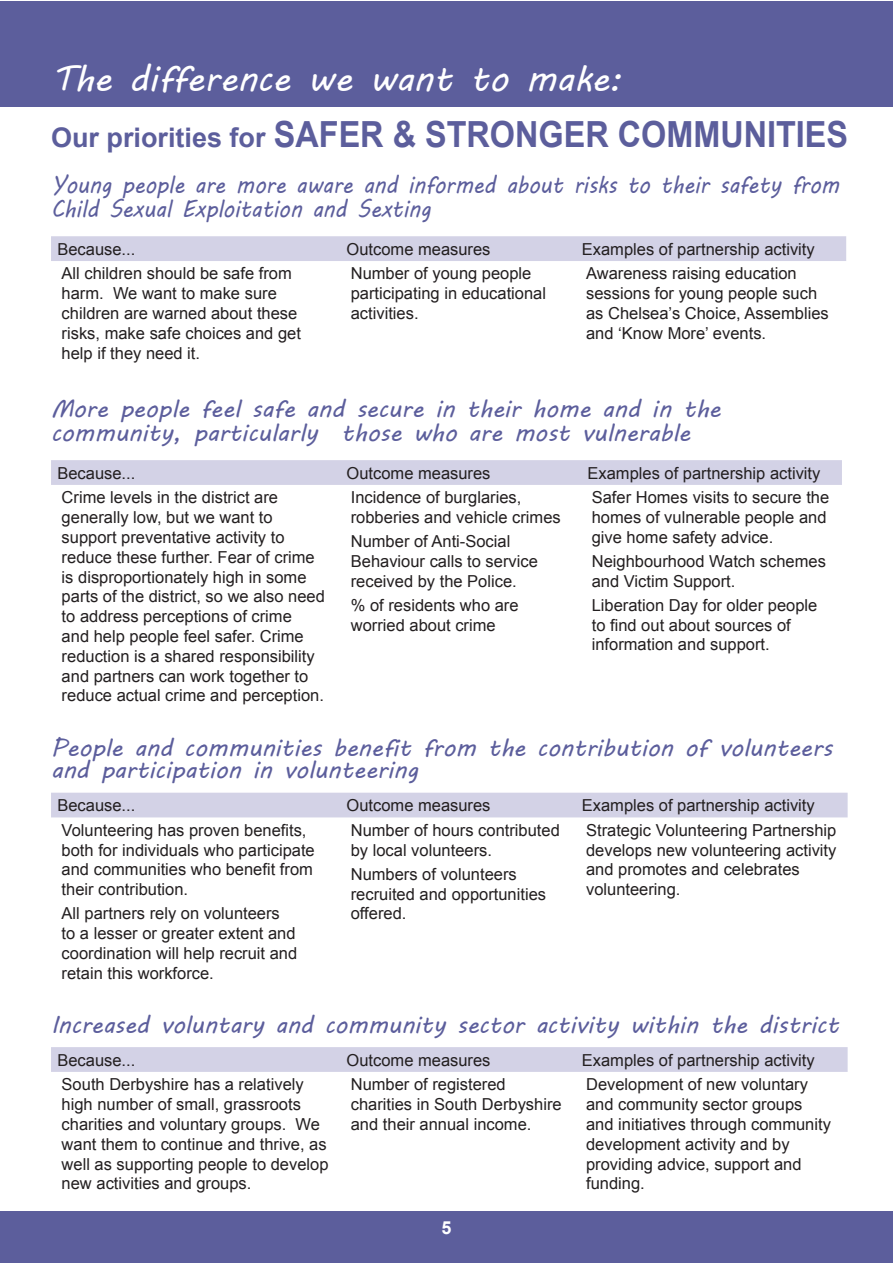
<style>
.page{position:relative;width:893px;height:1263px;background:#fff}
.page>*{position:absolute;margin:0;border:0;box-sizing:border-box;transform-origin:0 0}
.t1{font:700 36px "Arial";color:#5c5e9c;scale:.9 1}
.t2{font:36px "MV Boli";color:#fff}
.t3{font:24px/24px "MV Boli";color:#5c5e9c}
.t4{font:24px/24px "MV Boli";color:#5c5e9c;scale:.9 1}
.t5{font:700 18px "Arial";color:#fff}
.t6{font:16.5px/19.8px "Arial";color:#231f20}
.s1{font-size:27px}
</style>
<div class="page">
<div style="left:0;top:1212px;width:893px;height:51px;background:#5c5e9c"></div>
<div style="left:1px;top:1px;width:892px;height:105px;background:#5c5e9c"></div>
<div style="left:51px;top:236px;width:795px;height:25px;background:#d3d2e6"></div>
<div style="left:51px;top:460px;width:791px;height:25px;background:#d3d2e6"></div>
<div style="left:51px;top:793px;width:797px;height:24px;background:#d3d2e6"></div>
<div style="left:51px;top:1047px;width:797px;height:25px;background:#d3d2e6"></div>
<h1 class="t2" style="left:51px;top:54px;width:573px">The difference we want to make:</h1>
<h1 class="t1" style="left:51px;top:111px;width:887px"><span class="s1">Our priorities for</span> SAFER &amp; STRONGER COMMUNITIES</h1>
<h2 class="t4" style="left:51px;top:173px;width:877px">Young people are more aware and informed about risks to their safety from<br>Child Sexual Exploitation and Sexting</h2>
<p class="t6" style="left:57px;top:239px;width:79px">Because...</p>
<p class="t6" style="left:347px;top:239px;width:145px">Outcome measures</p>
<p class="t6" style="left:582px;top:239px;width:234px">Examples of partnership activity</p>
<p class="t6" style="left:62px;top:264px;width:241px">All children should be safe from harm. We want to make sure children are warned about these risks, make safe choices and get help if they need it.</p>
<p class="t6" style="left:351px;top:264px;width:197px">Number of young people participating in educational activities.</p>
<p class="t6" style="left:586px;top:264px;width:244px">Awareness raising education sessions for young people such as Chelsea’s Choice, Assemblies and ‘Know More’ events.</p>
<h2 class="t3" style="left:51px;top:397px;width:671px">More people feel safe and secure in their home and in the community, particularly those who are most vulnerable</h2>
<p class="t6" style="left:57px;top:463px;width:79px">Because...</p>
<p class="t6" style="left:347px;top:463px;width:145px">Outcome measures</p>
<p class="t6" style="left:587px;top:463px;width:234px">Examples of partnership activity</p>
<p class="t6" style="left:62px;top:488px;width:265px">Crime levels in the district are generally low, but we want to support preventative activity to reduce these further. Fear of crime is disproportionately high in some parts of the district, so we also need to address perceptions of crime<br>and help people feel safer. Crime reduction is a shared responsibility and partners can work together to reduce actual crime and perception.</p>
<p class="t6" style="left:351px;top:488px;width:211px">Incidence of burglaries, robberies and vehicle crimes</p>
<p class="t6" style="left:592px;top:488px;width:239px">Safer Homes visits to secure the homes of vulnerable people and give home safety advice.</p>
<p class="t6" style="left:592px;top:551px;width:236px">Neighbourhood Watch schemes and Victim Support.</p>
<p class="t6" style="left:592px;top:595px;width:227px">Liberation Day for older people to find out about sources of information and support.</p>
<p class="t6" style="left:351px;top:532px;width:189px">Number of Anti-Social<br>Behaviour calls to service received by the Police.</p>
<p class="t6" style="left:351px;top:595px;width:169px">% of residents who are worried about crime</p>
<h2 class="t3" style="left:51px;top:736px;width:783px;line-height:22.5px">People and communities benefit from the contribution of volunteers and participation in volunteering</h2>
<p class="t6" style="left:57px;top:795px;width:79px">Because...</p>
<p class="t6" style="left:347px;top:795px;width:145px">Outcome measures</p>
<p class="t6" style="left:582px;top:795px;width:234px">Examples of partnership activity</p>
<p class="t6" style="left:62px;top:820px;width:255px">Volunteering has proven benefits, both for individuals who participate and communities who benefit from their contribution.</p>
<p class="t6" style="left:62px;top:904px;width:237px">All partners rely on volunteers to a lesser or greater extent and coordination will help recruit and retain this workforce.</p>
<p class="t6" style="left:351px;top:820px;width:211px">Number of hours contributed by local volunteers.</p>
<p class="t6" style="left:351px;top:864px;width:197px">Numbers of volunteers recruited and opportunities offered.</p>
<p class="t6" style="left:586px;top:820px;width:252px">Strategic Volunteering Partnership develops new volunteering activity and promotes and celebrates volunteering.</p>
<h2 class="t3" style="left:51px;top:1012px;width:790px">Increased voluntary and community sector activity within the district</h2>
<p class="t6" style="left:57px;top:1050px;width:79px">Because...</p>
<p class="t6" style="left:347px;top:1050px;width:145px">Outcome measures</p>
<p class="t6" style="left:582px;top:1050px;width:234px">Examples of partnership activity</p>
<p class="t6" style="left:62px;top:1075px;width:268px">South Derbyshire has a relatively high number of small, grassroots charities and voluntary groups. We want them to continue and thrive, as well as supporting people to develop new activities and groups.</p>
<p class="t6" style="left:351px;top:1075px;width:212px">Number of registered charities in South Derbyshire and their annual income.</p>
<p class="t6" style="left:586px;top:1075px;width:246px">Development of new voluntary and community sector groups and initiatives through community development activity and by providing advice, support and funding.</p>
<p class="t5" style="left:441px;top:1215px;width:12px">5</p>
</div>
